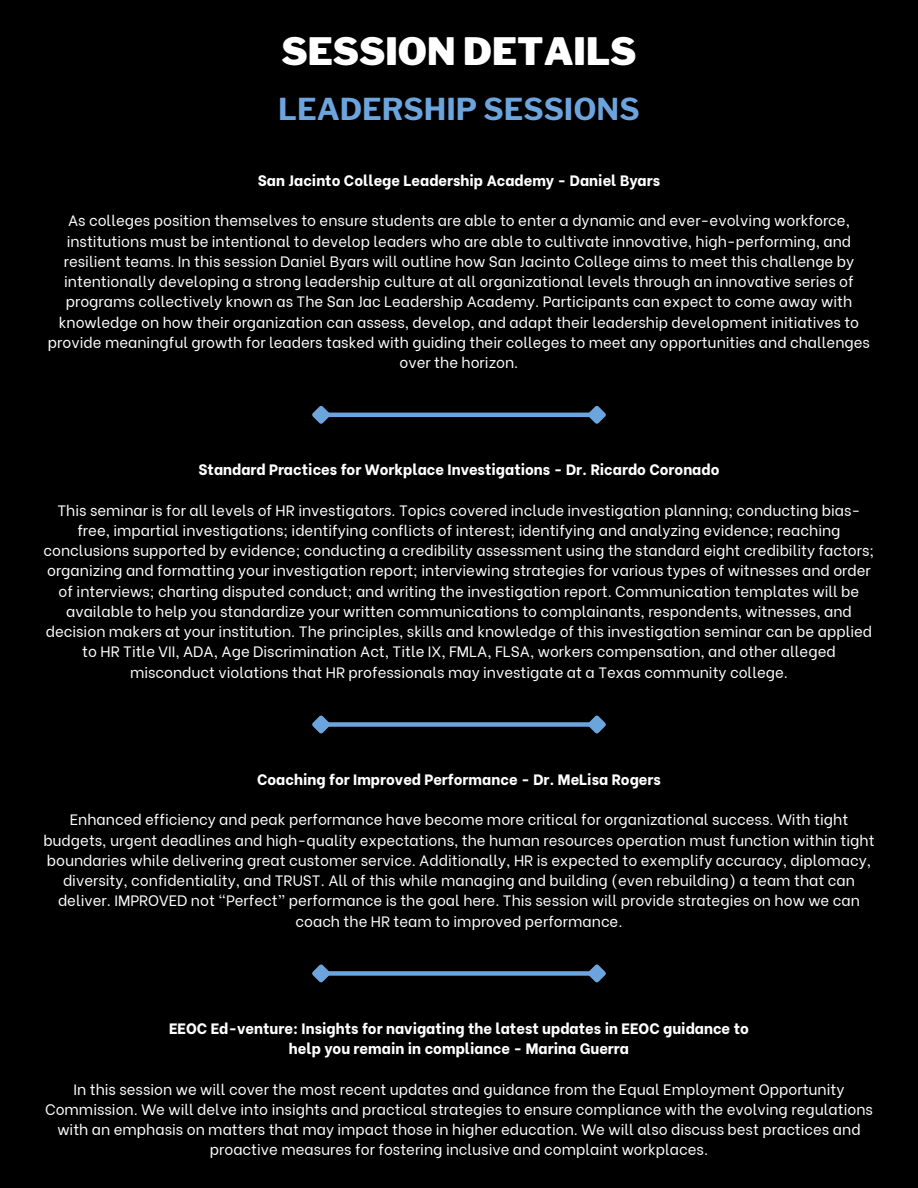
<style>
.page{position:relative;width:918px;height:1188px;background:#000}
.page>*{position:absolute;margin:0;border:0;box-sizing:border-box;transform-origin:0 0}
.t1{font:900 37.5px "Libre Franklin";color:#fff}
.t2{font:700 30px "Libre Franklin";color:#6ca5dd}
.t3{font:15px/20.2px "Be Vietnam";color:#fff;text-align:center}
.t4{font:800 15px/20.2px "Be Vietnam";color:#fff;text-align:center}
</style>
<div class="page">
<hr style="left:327px;top:413px;width:264px;height:4px;background:#6ca5dd">
<svg style="left:312px;top:405px;width:22px;height:19px"></svg>
<svg style="left:584px;top:405px;width:22px;height:19px"></svg>
<div style="left:327px;top:722px;width:264px;height:5px;background:#6ca5dd"></div>
<svg style="left:312px;top:715px;width:22px;height:19px"></svg>
<svg style="left:584px;top:715px;width:22px;height:19px"></svg>
<div style="left:327px;top:971px;width:264px;height:5px;background:#6ca5dd"></div>
<svg style="left:312px;top:964px;width:22px;height:19px"></svg>
<svg style="left:584px;top:964px;width:22px;height:19px"></svg>
<h1 class="t1" style="left:282px;top:29px;width:356px">SESSION DETAILS</h1>
<h2 class="t2" style="left:278px;top:91px;width:363px">LEADERSHIP SESSIONS</h2>
<h3 class="t4" style="left:258px;top:169px;width:404px">San Jacinto College Leadership Academy - Daniel Byars</h3>
<p class="t3" style="left:48px;top:209px;width:824px">As colleges position themselves to ensure students are able to enter a dynamic and ever-evolving workforce, institutions must be intentional to develop leaders who are able to cultivate innovative, high-performing, and resilient teams. In this session Daniel Byars will outline how San Jacinto College aims to meet this challenge by intentionally developing a strong leadership culture at all organizational levels through an innovative series of programs collectively known as The San Jac Leadership Academy. Participants can expect to come away with knowledge on how their organization can assess, develop, and adapt their leadership development initiatives to provide meaningful growth for leaders tasked with guiding their colleges to meet any opportunities and challenges over the horizon.</p>
<h3 class="t4" style="left:198px;top:458px;width:522px">Standard Practices for Workplace Investigations - Dr. Ricardo Coronado</h3>
<p class="t3" style="left:44px;top:499px;width:832px">This seminar is for all levels of HR investigators. Topics covered include investigation planning; conducting bias&shy;free, impartial investigations; identifying conflicts of interest; identifying and analyzing evidence; reaching conclusions supported by evidence; conducting a credibility assessment using the standard eight credibility factors; organizing and formatting your investigation report; interviewing strategies for various types of witnesses and order of interviews; charting disputed conduct; and writing the investigation report. Communication templates will be available to help you standardize your written communications to complainants, respondents, witnesses, and decision makers at your institution. The principles, skills and knowledge of this investigation seminar can be applied to HR Title VII, ADA, Age Discrimination Act, Title IX, FMLA, FLSA, workers compensation, and other alleged misconduct violations that HR professionals may investigate at a Texas community college.</p>
<p class="t4" style="left:257px;top:768px;width:405px">Coaching for Improved Performance - Dr. MeLisa Rogers</p>
<p class="t3" style="left:43px;top:808px;width:833px">Enhanced efficiency and peak performance have become more critical for organizational success. With tight budgets, urgent deadlines and high-quality expectations, the human resources operation must function within tight boundaries while delivering great customer service. Additionally, HR is expected to exemplify accuracy, diplomacy, diversity, confidentiality, and TRUST. All of this while managing and building (even rebuilding) a team that can deliver. IMPROVED not “Perfect” performance is the goal here. This session will provide strategies on how we can coach the HR team to improved performance.</p>
<h3 class="t4" style="left:169px;top:1017px;width:581px">EEOC Ed-venture: Insights for navigating the latest updates in EEOC guidance to help you remain in compliance - Marina Guerra</h3>
<p class="t3" style="left:45px;top:1077px;width:829px">In this session we will cover the most recent updates and guidance from the Equal Employment Opportunity Commission. We will delve into insights and practical strategies to ensure compliance with the evolving regulations with an emphasis on matters that may impact those in higher education. We will also discuss best practices and proactive measures for fostering inclusive and complaint workplaces.</p>
</div>
